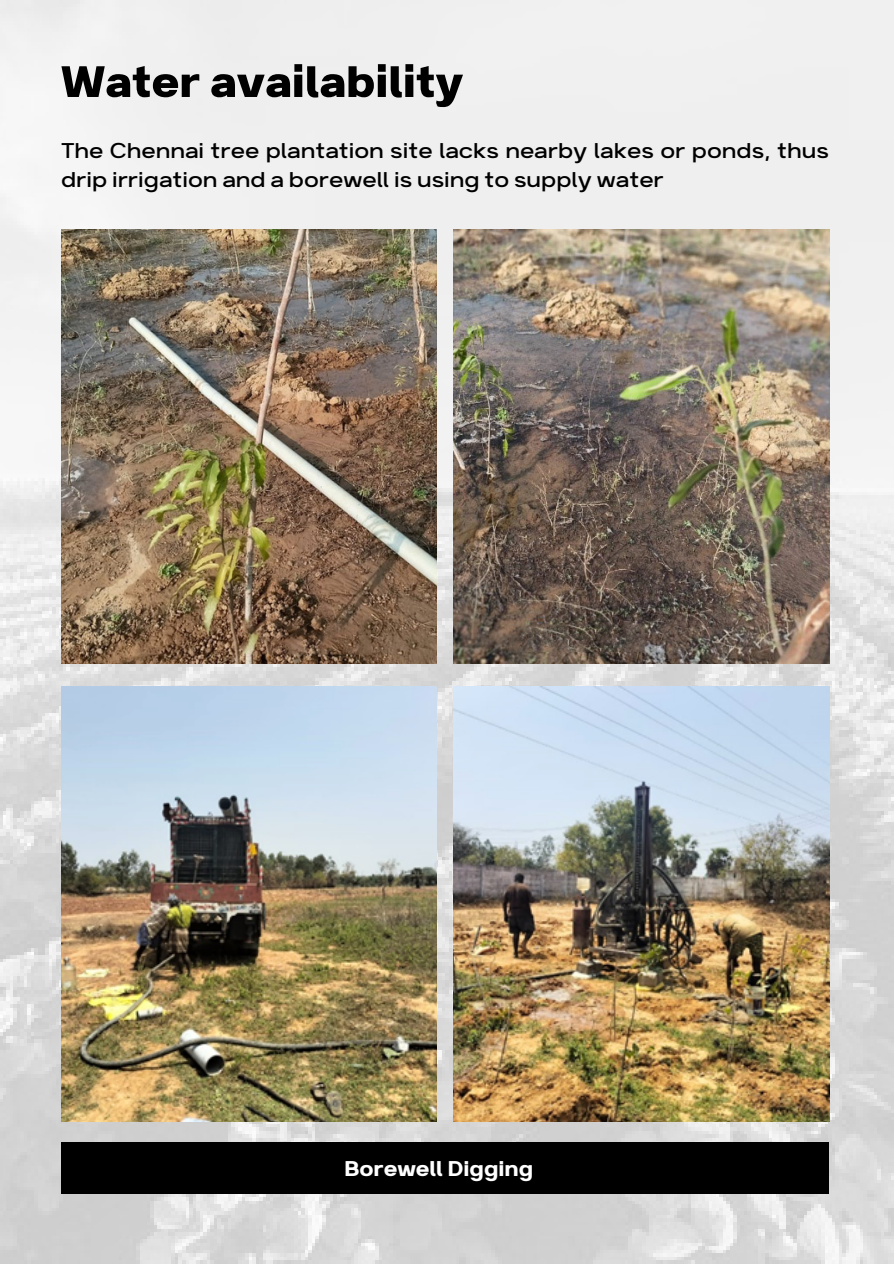
<style>
.page{position:relative;width:894px;height:1264px;background:#fff}
.page>*{position:absolute;margin:0;border:0;box-sizing:border-box;transform-origin:0 0}
.t1{font:700 52.5px "Breul Grotesk A";color:#000}
.t2{font:300 25.5px/29.2px "Breul Grotesk A";color:#000}
.t3{font:25.5px "Breul Grotesk A";color:#fff}
</style>
<div class="page">
<img style="left:0;top:0;width:893px;height:1263px">
<img style="left:61px;top:229px;width:375px;height:434px">
<img style="left:61px;top:687px;width:375px;height:434px">
<img style="left:454px;top:229px;width:374px;height:434px">
<img style="left:454px;top:687px;width:374px;height:434px">
<div style="left:61px;top:1141px;width:767px;height:52px;background:#000"></div>
<h1 class="t1" style="left:61px;top:38px;width:404px">Water availability</h1>
<p class="t2" style="left:61px;top:134px;width:769px">The Chennai tree plantation site lacks nearby lakes or ponds, thus drip irrigation and a borewell is using to supply water</p>
<p class="t3" style="left:344px;top:1146px;width:190px">Borewell Digging</p>
</div>
